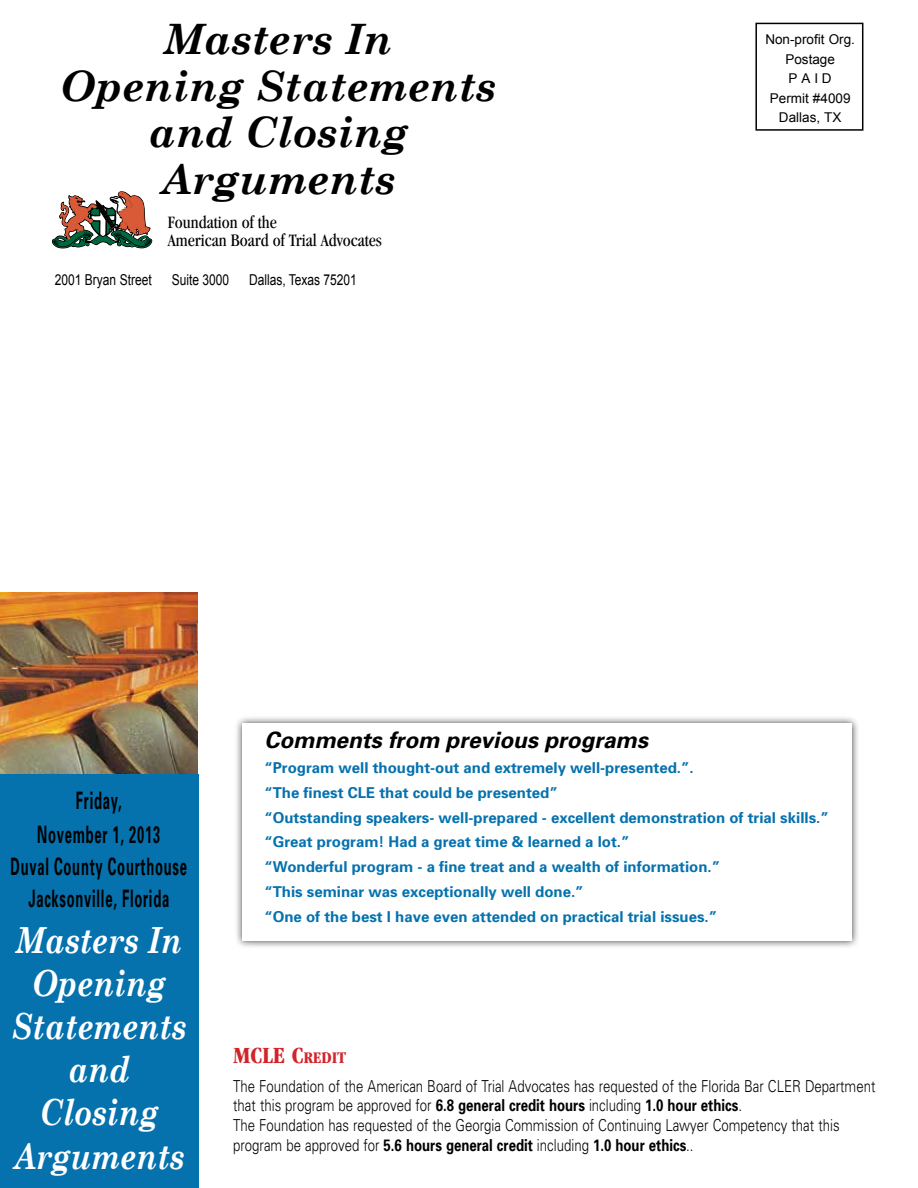
<style>
.page{position:relative;width:918px;height:1188px;background:#fff}
.page>*{position:absolute;margin:0;border:0;box-sizing:border-box;transform-origin:0 0}
.t1{font:italic 700 42px/46.5px "Century Schoolbook";color:#000;text-align:center}
.t2{font:italic 700 36px/43.2px "Century Schoolbook";color:#fff;text-align:center;scale:.85 1}
.t3{font:700 24px/32.8px "Univers";letter-spacing:.06em;color:#000;text-align:center;scale:.54 1}
.t4{font:700 condensed 24px "Garamond";color:#d2232a}
.t5{font:italic 700 22.5px "Univers";color:#000}
.t6{font:condensed 18px/18px "Garamond";color:#000}
.t7{font:300 16.5px/19.8px "Univers";color:#000;scale:.8 1}
.t8{font:700 15px/24.8px "Univers";color:#0572ae}
.t9{font:15px "Arial";color:#000;scale:.8 1}
.t10{font:13.5px/19.5px "Arial";color:#000;text-align:center}
.s1{font-size:16.8px}
.s2{font-weight:700}
</style>
<div class="page">
<img style="left:0;top:593px;width:198px;height:181px">
<svg style="left:52px;top:192px;width:100px;height:56px"></svg>
<div style="left:755px;top:23px;width:108px;height:108px;border:2px solid #000"></div>
<div style="left:0;top:774px;width:199px;height:414px;background:#0572ae"></div>
<div style="left:235px;top:715px;width:625px;height:234px;background:#000;opacity:.75"></div>
<div style="left:243px;top:723px;width:609px;height:218px;background:#fff"></div>
<h1 class="t1" style="left:60px;top:15px;width:437px">Masters In<br>Opening Statements and Closing<br>Arguments</h1>
<p class="t10" style="left:765px;top:30px;width:91px">Non-profit Org.<br>Postage<br>PAID<br>Permit #4009<br>Dallas, TX</p>
<p class="t6" style="left:168px;top:213px;width:215px">Foundation of the<br>American Board of Trial Advocates</p>
<p class="t9" style="left:55px;top:270px;width:122px">2001 Bryan Street</p>
<p class="t9" style="left:172px;top:270px;width:73px">Suite 3000</p>
<p class="t9" style="left:249px;top:270px;width:136px">Dallas, Texas 75201</p>
<h3 class="t3" style="left:11px;top:784px;width:328px">Friday,<br>November 1, 2013<br>Duval County Courthouse<br>Jacksonville, Florida</h3>
<h2 class="t2" style="left:11px;top:917px;width:207px">Masters In<br>Opening<br>Statements and<br>Closing<br>Arguments</h2>
<h3 class="t5" style="left:264px;top:727px;width:385px">Comments from previous programs</h3>
<p class="t8" style="left:264px;top:755px;width:566px">“Program well thought-out and extremely well-presented.”.<br>“The finest CLE that could be presented”<br>“Outstanding speakers- well-prepared - excellent demonstration of trial skills.” “Great program! Had a great time &amp; learned a lot.”<br>“Wonderful program - a fine treat and a wealth of information.”<br>“This seminar was exceptionally well done.”<br>“One of the best I have even attended on practical trial issues.”</p>
<h3 class="t4" style="left:233px;top:1041px;width:114px">MCLE C<span class="s1">redit</span></h3>
<p class="t7" style="left:233px;top:1076px;width:804px">The Foundation of the American Board of Trial Advocates has requested of the Florida Bar CLER Department that this program be approved for <span class="s2">6.8 general credit hours</span> including <span class="s2">1.0 hour ethics</span>.<br>The Foundation has requested of the Georgia Commission of Continuing Lawyer Competency that this program be approved for <span class="s2">5.6 hours general credit</span> including <span class="s2">1.0 hour ethics</span>..</p>
</div>
